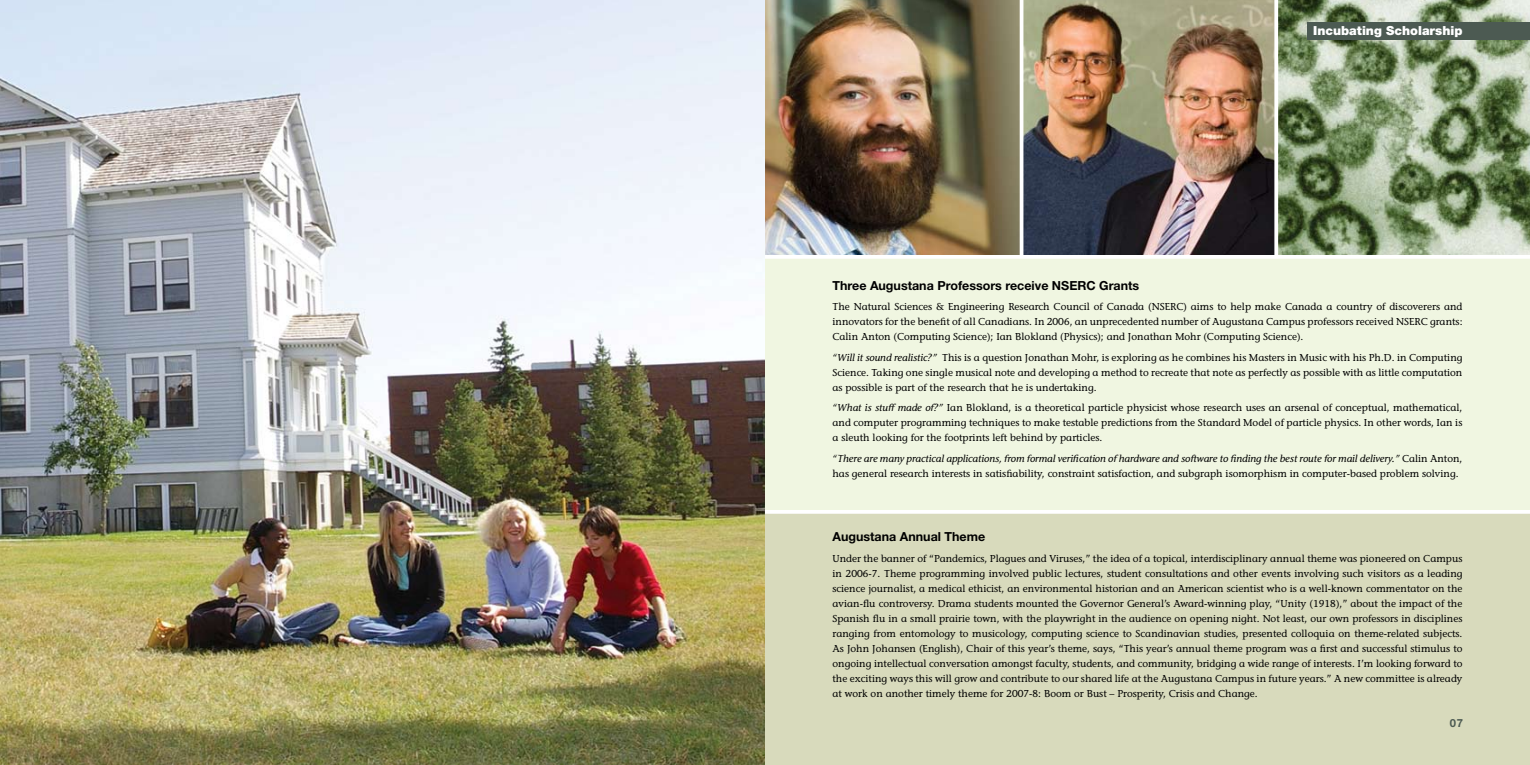
<style>
.page{position:relative;width:1530px;height:765px;background:#fff}
.page>*{position:absolute;margin:0;border:0;box-sizing:border-box;transform-origin:0 0}
.t1{font:700 12.5px "Helvetica Neue LT Std";color:#000}
.t2{font:900 12.5px "Helvetica Neue LT Std";color:#fff}
.t3{font:700 11.25px "Helvetica Neue LT Std";color:#4c5a52}
.t4{font:500 10px/15px "Stone Informal Std";color:#000;text-align:justify}
.s1{font-style:italic}
</style>
<div class="page">
<img style="left:1023px;top:0;width:251px;height:255px">
<img style="left:1278px;top:0;width:252px;height:255px">
<div style="left:757px;top:256px;width:773px;height:254px;background:#f0f6e1"></div>
<div style="left:754px;top:510px;width:776px;height:255px;background:#d8dabc"></div>
<svg style="left:765px;top:510px;width:765px;height:4px;background:#fcfcfa"></svg>
<img style="left:765px;top:0;width:255px;height:255px">
<hr style="left:765px;top:255px;width:765px;height:4px;background:#fff">
<svg style="left:1274px;top:0;width:1px;height:255px"></svg>
<div style="left:1307px;top:22px;width:223px;height:19px;background:#4c5a52"></div>
<img style="left:0;top:0;width:765px;height:765px">
<p class="t2" style="left:1313px;top:24px;width:151px">Incubating Scholarship</p>
<p class="t1" style="left:832px;top:278px;width:308px">Three Augustana Professors receive NSERC Grants</p>
<p class="t4" style="left:832px;top:299px;width:632px">The Natural Sciences &amp; Engineering Research Council of Canada (NSERC) aims to help make Canada a country of discoverers and innovators for the benefit of all Canadians. In 2006, an unprecedented number of Augustana Campus professors received NSERC grants:<br>Calin Anton (Computing Science); Ian Blokland (Physics); and Jonathan Mohr (Computing Science).</p>
<p class="t4" style="left:832px;top:350px;width:632px"><span class="s1">“Will it sound realistic?”</span> This is a question Jonathan Mohr, is exploring as he combines his Masters in Music with his Ph.D. in Computing Science. Taking one single musical note and developing a method to recreate that note as perfectly as possible with as little computation as possible is part of the research that he is undertaking.</p>
<p class="t4" style="left:832px;top:400px;width:631px"><span class="s1">“What is stuff made of?”</span> Ian Blokland, is a theoretical particle physicist whose research uses an arsenal of conceptual, mathematical, and computer programming techniques to make testable predictions from the Standard Model of particle physics. In other words, Ian is a sleuth looking for the footprints left behind by particles.</p>
<p class="t4" style="left:832px;top:451px;width:632px"><span class="s1">“There are many practical applications, from formal verification of hardware and software to finding the best route for mail delivery.”</span> Calin Anton, has general research interests in satisfiability, constraint satisfaction, and subgraph isomorphism in computer-based problem solving.</p>
<p class="t1" style="left:832px;top:529px;width:154px">Augustana Annual Theme</p>
<p class="t4" style="left:832px;top:551px;width:632px">Under the banner of “Pandemics, Plagues and Viruses,” the idea of a topical, interdisciplinary annual theme was pioneered on Campus in 2006-7. Theme programming involved public lectures, student consultations and other events involving such visitors as a leading science journalist, a medical ethicist, an environmental historian and an American scientist who is a well-known commentator on the avian-flu controversy. Drama students mounted the Governor General’s Award-winning play, “Unity (1918),” about the impact of the Spanish flu in a small prairie town, with the playwright in the audience on opening night. Not least, our own professors in disciplines ranging from entomology to musicology, computing science to Scandinavian studies, presented colloquia on theme-related subjects.<br>As John Johansen (English), Chair of this year’s theme, says, “This year’s annual theme program was a first and successful stimulus to ongoing intellectual conversation amongst faculty, students, and community, bridging a wide range of interests. I’m looking forward to the exciting ways this will grow and contribute to our shared life at the Augustana Campus in future years.” A new committee is already at work on another timely theme for 2007-8: Boom or Bust – Prosperity, Crisis and Change.</p>
<p class="t3" style="left:1450px;top:716px;width:15px">07</p>
</div>
